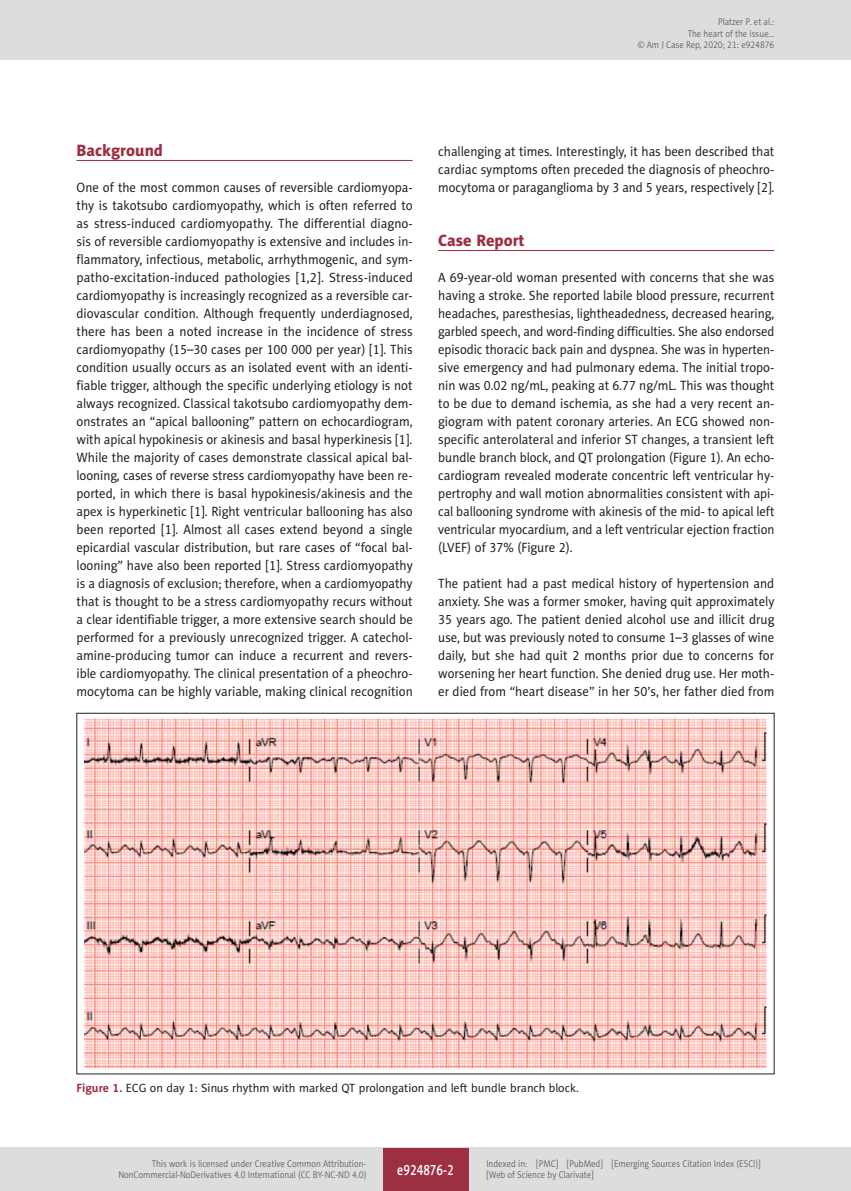
<style>
.page{position:relative;width:851px;height:1191px;background:#fff}
.page>*{position:absolute;margin:0;border:0;box-sizing:border-box;transform-origin:0 0}
.AJCR_Headline_1{font:16.5px "Naomi Sans EFN Heavy";color:#9d2f42}
.AJCR_e-PAGINA{font:15px "Naomi Sans EFN Medium";color:#fff;scale:.8 1}
.AJCR_Body{font:13.5px/18px "Naomi Sans EFN";color:#231f20;text-align:justify;scale:.95 1}
.AJCR_Rycina_tytul{font:12px "Naomi Sans EFN";color:#231f20}
.AJCR_pagina_zywa{font:9.75px/11.2px "Naomi Sans EFN Light";color:#57585a;text-align:right;scale:.9 1}
.AJCR_pagina_sygnatur{font:9.75px "Naomi Sans EFN Light";color:#57585a;scale:.9 1}
.s1{font-weight:700;color:#9d2f42}
</style>
<div class="page">
<hr style="left:77px;top:160px;width:335px;height:1px;background:#9d2f42">
<hr style="left:438px;top:250px;width:336px;height:1px;background:#9d2f42">
<img style="left:83px;top:718px;width:684px;height:351px">
<div style="left:0;top:0;width:850px;height:60px;background:#dcdddf"></div>
<hr style="left:850px;top:0;width:1px;height:60px;background:#dcdddf">
<div style="left:0;top:1148px;width:850px;height:43px;background:#dcdddf"></div>
<div style="left:383px;top:1147px;width:85px;height:43px;background:#9d2f42"></div>
<p class="AJCR_pagina_zywa" style="left:687px;top:16px;width:98px">Platzer P. et al.:<br>The heart of the issue…</p>
<p class="AJCR_pagina_sygnatur" style="left:637px;top:39px;width:153px">© Am J Case Rep, 2020; 21: e924876</p>
<p class="AJCR_Headline_1" style="left:77px;top:140px;width:88px">Background</p>
<p class="AJCR_Body" style="left:77px;top:178px;width:355px">One of the most common causes of reversible cardiomyopa&shy;thy is takotsubo cardiomyopathy, which is often referred to as stress-induced cardiomyopathy. The differential diagno&shy;sis of reversible cardiomyopathy is extensive and includes in&shy;flammatory, infectious, metabolic, arrhythmogenic, and sym&shy;patho-excitation-induced pathologies [1,2]. Stress-induced cardiomyopathy is increasingly recognized as a reversible car&shy;diovascular condition. Although frequently underdiagnosed, there has been a noted increase in the incidence of stress cardiomyopathy (15–30 cases per 100 000 per year) [1]. This condition usually occurs as an isolated event with an identi&shy;fiable trigger, although the specific underlying etiology is not always recognized. Classical takotsubo cardiomyopathy dem&shy;onstrates an “apical ballooning” pattern on echocardiogram, with apical hypokinesis or akinesis and basal hyperkinesis [1].<br>While the majority of cases demonstrate classical apical bal&shy;looning, cases of reverse stress cardiomyopathy have been re&shy;ported, in which there is basal hypokinesis/akinesis and the apex is hyperkinetic [1]. Right ventricular ballooning has also been reported [1]. Almost all cases extend beyond a single epicardial vascular distribution, but rare cases of “focal bal&shy;looning” have also been reported [1]. Stress cardiomyopathy is a diagnosis of exclusion; therefore, when a cardiomyopathy that is thought to be a stress cardiomyopathy recurs without a clear identifiable trigger, a more extensive search should be performed for a previously unrecognized trigger. A catechol&shy;amine-producing tumor can induce a recurrent and revers&shy;ible cardiomyopathy. The clinical presentation of a pheochro&shy;mocytoma can be highly variable, making clinical recognition</p>
<p class="AJCR_Body" style="left:438px;top:142px;width:355px">challenging at times. Interestingly, it has been described that cardiac symptoms often preceded the diagnosis of pheochro&shy;mocytoma or paraganglioma by 3 and 5 years, respectively [2].</p>
<p class="AJCR_Headline_1" style="left:438px;top:230px;width:88px">Case Report</p>
<p class="AJCR_Body" style="left:438px;top:268px;width:355px">A 69-year-old woman presented with concerns that she was having a stroke. She reported labile blood pressure, recurrent headaches, paresthesias, lightheadedness, decreased hearing, garbled speech, and word-finding difficulties. She also endorsed episodic thoracic back pain and dyspnea. She was in hyperten&shy;sive emergency and had pulmonary edema. The initial tropo&shy;nin was 0.02 ng/mL, peaking at 6.77 ng/mL. This was thought to be due to demand ischemia, as she had a very recent an&shy;giogram with patent coronary arteries. An ECG showed non&shy;specific anterolateral and inferior ST changes, a transient left bundle branch block, and QT prolongation (Figure 1). An echo&shy;cardiogram revealed moderate concentric left ventricular hy&shy;pertrophy and wall motion abnormalities consistent with api&shy;cal ballooning syndrome with akinesis of the mid- to apical left ventricular myocardium, and a left ventricular ejection fraction (LVEF) of 37% (Figure 2).</p>
<p class="AJCR_Body" style="left:438px;top:574px;width:355px">The patient had a past medical history of hypertension and anxiety. She was a former smoker, having quit approximately 35 years ago. The patient denied alcohol use and illicit drug use, but was previously noted to consume 1–3 glasses of wine daily, but she had quit 2 months prior due to concerns for worsening her heart function. She denied drug use. Her moth&shy;er died from “heart disease” in her 50’s, her father died from</p>
<p class="AJCR_Rycina_tytul" style="left:77px;top:1081px;width:503px"><span class="s1">Figure 1.</span> ECG on day 1: Sinus rhythm with marked QT prolongation and left bundle branch block.</p>
<p class="AJCR_pagina_zywa" style="left:118px;top:1158px;width:277px">This work is licensed under Creative Common Attribution-<br>NonCommercial-NoDerivatives 4.0 International (CC BY-NC-ND 4.0)</p>
<p class="AJCR_e-PAGINA" style="left:397px;top:1160px;width:72px">e924876-2</p>
<p class="AJCR_pagina_zywa" style="left:486px;top:1158px;width:306px;text-align:left">Indexed in: [PMC] [PubMed] [Emerging Sources Citation Index (ESCI)] [Web of Science by Clarivate]</p>
</div>
